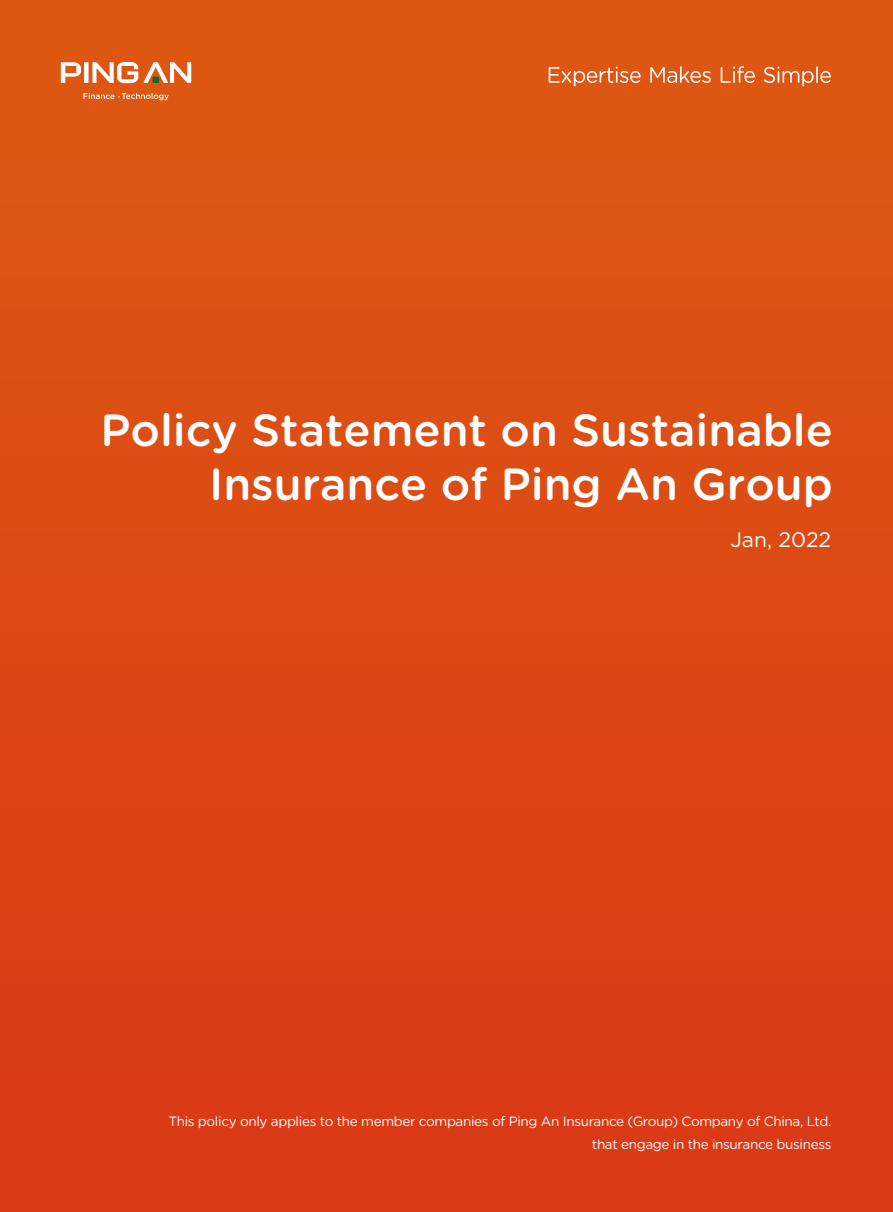
<style>
.page{position:relative;width:893px;height:1212px;background:#fff}
.page>*{position:absolute;margin:0;border:0;box-sizing:border-box;transform-origin:0 0}
.t1{font:500 45px/54px "Gotham Rounded";color:#fff;text-align:right}
.t2{font:21px "Gotham Rounded";color:#fff}
.t3{font:13.5px/22.5px "Gotham Rounded";letter-spacing:-.025em;color:#fff;text-align:right}
</style>
<div class="page">
<div style="left:0;top:0;width:893px;height:1212px;background:linear-gradient(to right,#db4914,#db4914)"></div>
<svg style="left:61px;top:62px;width:130px;height:21px"></svg>
<svg style="left:83px;top:93px;width:86px;height:7px"></svg>
<svg style="left:549px;top:67px;width:92px;height:19px"></svg>
<svg style="left:650px;top:66px;width:61px;height:17px"></svg>
<svg style="left:721px;top:66px;width:34px;height:17px"></svg>
<svg style="left:764px;top:66px;width:67px;height:20px"></svg>
<h1 class="t1" style="left:101px;top:401px;width:734px">Policy Statement on Sustainable<br>Insurance of Ping An Group</h1>
<h2 class="t2" style="left:730px;top:525px;width:102px">Jan, 2022</h2>
<p class="t3" style="left:168px;top:1109px;width:664px">This policy only applies to the member companies of Ping An Insurance (Group) Company of China, Ltd. that engage in the insurance business</p>
</div>
